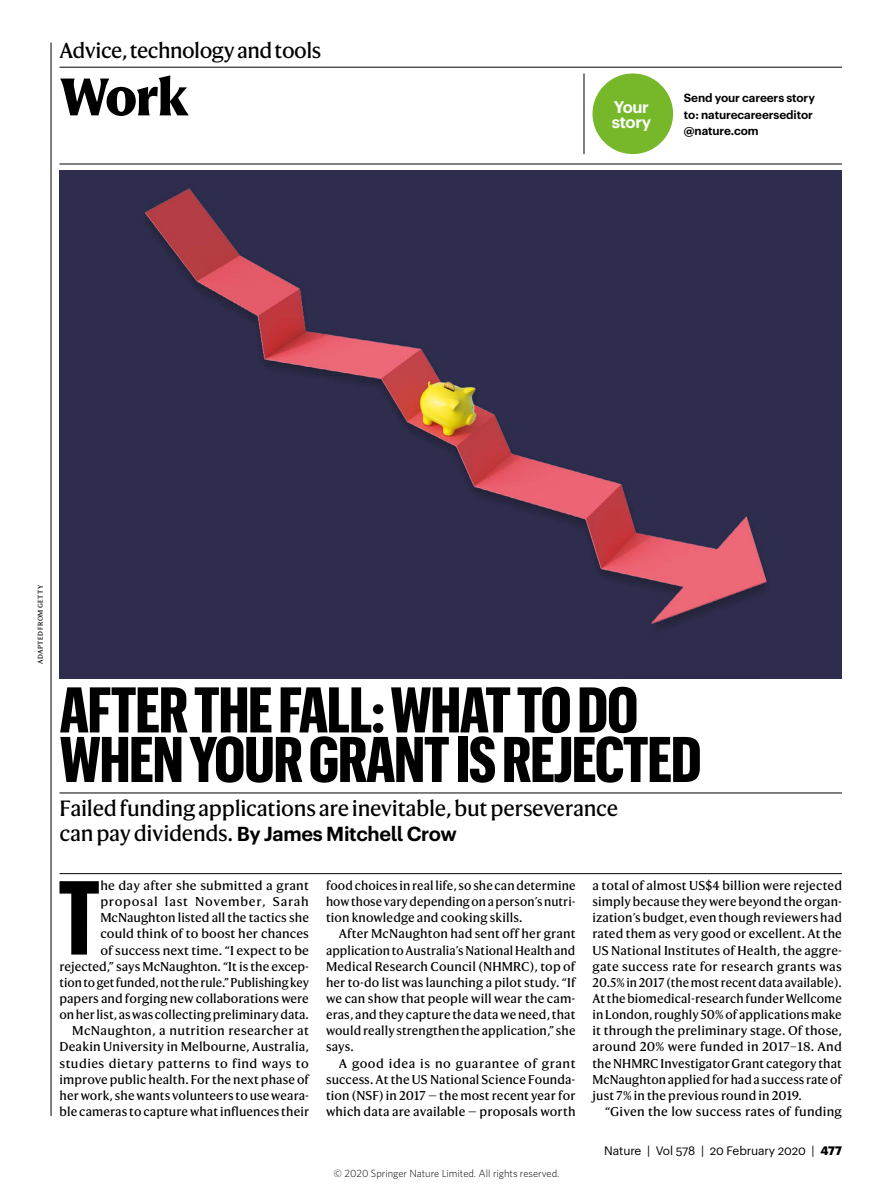
<style>
.page{position:relative;width:893px;height:1187px;background:#fff}
.page>*{position:absolute;margin:0;border:0;box-sizing:border-box;transform-origin:0 0}
.t1{font:700 102.6px "Graphik X Cond";color:#000}
.t2{font:700 63px/49.5px "Graphik X Cond";letter-spacing:-.02em;color:#000}
.t3{font:800 51px "Harding";color:#000}
.t4{font:21.3px "Harding Text";letter-spacing:-.015em;color:#000}
.t5{font:21px "Harding Text";letter-spacing:-.025em;color:#000}
.t6{font:600 19.8px "Graphik Naturel";letter-spacing:-.015em;color:#000}
.t7{font:600 16.5px/15px "Graphik Naturel";letter-spacing:-.025em;color:#fff}
.t8{font:12.3px/16px "Harding Text";letter-spacing:.01em;color:#000;text-align:justify}
.t9{font:12px "Graphik Naturel";letter-spacing:-.01em;color:#000}
.t10{font:600 11.7px/16.2px "Graphik Naturel";letter-spacing:-.005em;color:#000}
.t11{font:300 10.5px "Whitney";color:#000}
.t12{font:6.75px "Harding Text";letter-spacing:.05em;color:#000}
.s1{font-family:"Harding Text";font-weight:400;font-size:21.3px}
.s2{font-weight:700}
</style>
<div class="page">
<hr style="left:60px;top:792px;width:782px;height:1px;background:#000">
<hr style="left:60px;top:873px;width:782px;height:1px;background:#000">
<img style="left:60px;top:170px;width:782px;height:508px">
<hr style="left:51px;top:43px;width:1px;height:1072px;background:#000">
<hr style="left:60px;top:164px;width:782px;height:1px;background:#000">
<hr style="left:60px;top:67px;width:782px;height:1px;background:#000">
<div style="left:592px;top:73px;width:81px;height:81px;background:#76b82a;border-radius:50%"></div>
<hr style="left:584px;top:73px;width:1px;height:81px;background:#000">
<h3 class="t5" style="left:60px;top:37px;width:263px">Advice, technology and tools</h3>
<h3 class="t3" style="left:60px;top:65px;width:131px">Work</h3>
<h3 class="t7" style="left:612px;top:98px;width:41px">Your story</h3>
<p class="t10" style="left:684px;top:89px;width:133px">Send your careers story to: naturecareerseditor @nature.com</p>
<p class="t12" style="left:36px;top:663px;width:80px;rotate:-90deg">ADAPTED FROM GETTY</p>
<h2 class="t2" style="left:60px;top:680px;width:644px">AFTER THE FALL: WHAT TO DO<br>WHEN YOUR GRANT IS REJECTED</h2>
<h3 class="t4" style="left:60px;top:795px;width:560px">Failed funding applications are inevitable, but perseverance</h3>
<h3 class="t6" style="left:60px;top:818px;width:399px"><span class="s1">can pay dividends.</span> By James Mitchell Crow</h3>
<p class="t8" style="left:60px;top:877px;width:251px;text-align:right">he day after she submitted a grant proposal last November, Sarah McNaughton listed all the tactics she<br>could think of to boost her chances<br>of success next time. “I expect to be rejected,” says McNaughton. “It is the excep&shy;tion to get funded, not the rule.” Publishing key papers and forging new collaborations were on her list, as was collecting preliminary data.<br>McNaughton, a nutrition researcher at Deakin University in Melbourne, Australia, studies dietary patterns to find ways to improve public health. For the next phase of her work, she wants volunteers to use weara&shy;ble cameras to capture what influences their</p>
<p class="t8" style="left:326px;top:877px;width:251px">food choices in real life, so she can determine how those vary depending on a person’s nutri&shy;tion knowledge and cooking skills.</p>
<h1 class="t1" style="left:58px;top:844px;width:44px">T</h1>
<p class="t8" style="left:326px;top:926px;width:251px;text-indent:13px">After McNaughton had sent off her grant application to Australia’s National Health and Medical Research Council (NHMRC), top of her to-do list was launching a pilot study. “If we can show that people will wear the cam&shy;eras, and they capture the data we need, that would really strengthen the application,” she says.</p>
<p class="t8" style="left:326px;top:1055px;width:251px;text-indent:13px">A good idea is no guarantee of grant success. At the US National Science Founda&shy;tion (NSF) in 2017 — the most recent year for which data are available — proposals worth</p>
<p class="t11" style="left:333px;top:1166px;width:227px">© 2020 Springer Nature Limited. All rights reserved.</p>
<p class="t8" style="left:592px;top:877px;width:251px">a total of almost US$4 billion were rejected simply because they were beyond the organ&shy;ization’s budget, even though reviewers had rated them as very good or excellent. At the US National Institutes of Health, the aggre&shy;gate success rate for research grants was 20.5% in 2017 (the most recent data available).<br>At the biomedical-research funder Wellcome in London, roughly 50% of applications make it through the preliminary stage. Of those, around 20% were funded in 2017–18. And the NHMRC Investigator Grant category that McNaughton applied for had a success rate of just 7% in the previous round in 2019.</p>
<p class="t8" style="left:605px;top:1103px;width:238px">“Given the low success rates of funding</p>
<p class="t9" style="left:604px;top:1141px;width:239px">Nature | Vol 578 | 20 February 2020 | <span class="s2">477</span></p>
</div>
